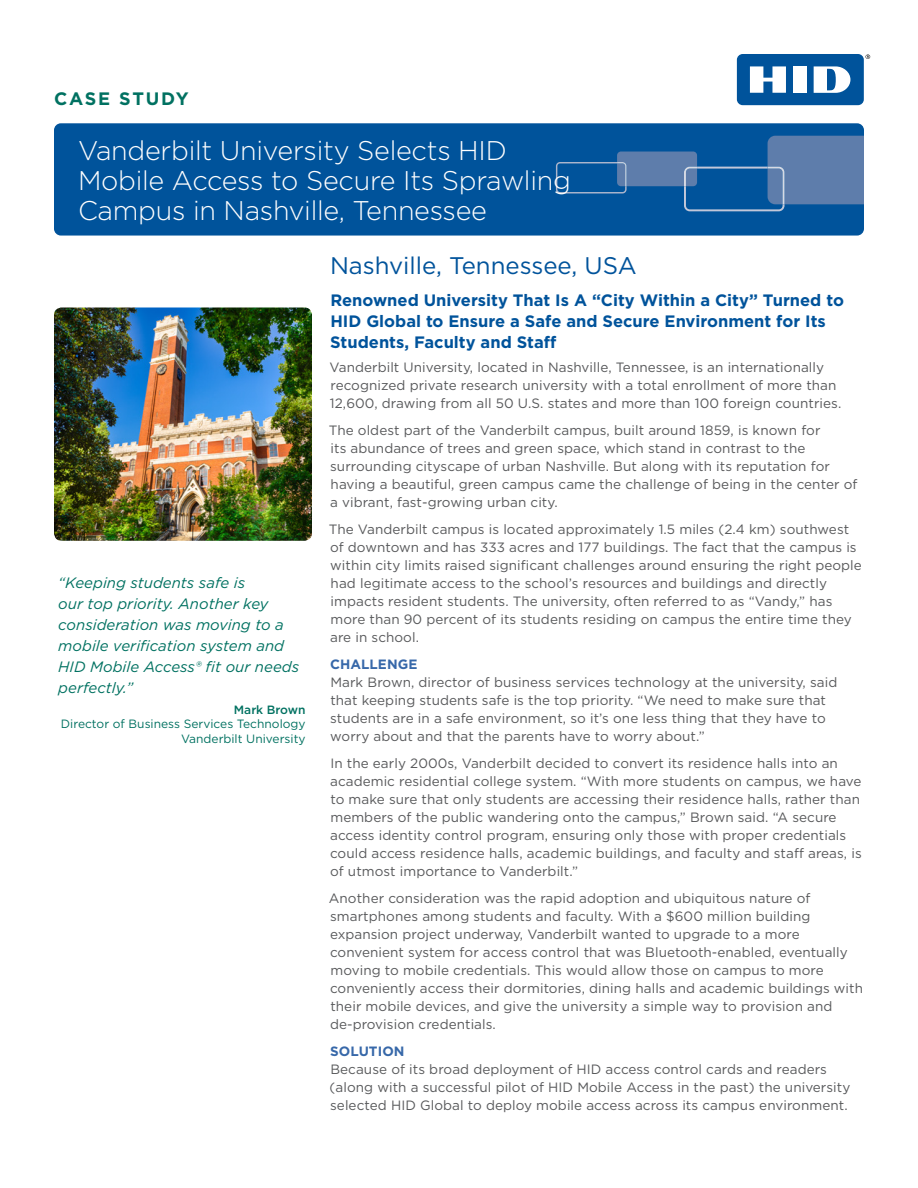
<style>
.page{position:relative;width:918px;height:1188px;background:#fff}
.page>*{position:absolute;margin:0;border:0;box-sizing:border-box;transform-origin:0 0}
.t1{font:300 27px/30px "Gotham";letter-spacing:-.01em;color:#fff}
.t2{font:24px "Gotham";color:#00539b}
.t3{font:700 18px "Gotham";letter-spacing:.1em;color:#007161}
.Section_sub_heads__b{font:700 16.5px/21px "Gotham";color:#00539b}
.t4{font:italic 15px/21px "Gotham";color:#007161}
.Body{font:13.5px/18px "Gotham";letter-spacing:.005em;color:#58595b}
.Body-2{font:700 13.5px "Gotham";letter-spacing:.005em;color:#3768a9}
.t5{font:12px "Gotham";color:#007161}
.t6{font:500 12px "Gotham";color:#007161}
</style>
<div class="page">
<div style="left:54px;top:123px;width:810px;height:113px;background:#00539b;border-radius:7px"></div>
<svg style="left:556px;top:136px;width:308px;height:75px"></svg>
<svg style="left:866px;top:54px;width:4px;height:5px"></svg>
<div style="left:737px;top:54px;width:127px;height:51px;background:#00539b;border-radius:6px"></div>
<div style="left:793px;top:66px;width:14px;height:27px;background:#fff"></div>
<svg style="left:750px;top:66px;width:36px;height:27px"></svg>
<svg style="left:814px;top:66px;width:36px;height:27px"></svg>
<img style="left:54px;top:308px;width:258px;height:233px">
<h3 class="t3" style="left:54px;top:87px;width:136px">CASE STUDY</h3>
<p class="t1" style="left:78px;top:135px;width:494px">Vanderbilt University Selects HID<br>Mobile Access to Secure Its Sprawling<br>Campus in Nashville, Tennessee</p>
<p class="t4" style="left:58px;top:572px;width:242px">“Keeping students safe is<br>our top priority. Another key consideration was moving to a mobile verification system and<br>HID Mobile Access® fit our needs perfectly.”</p>
<p class="t6" style="left:234px;top:702px;width:73px">Mark Brown</p>
<p class="t5" style="left:61px;top:716px;width:246px">Director of Business Services Technology</p>
<p class="t5" style="left:181px;top:731px;width:126px">Vanderbilt University</p>
<p class="t2" style="left:330px;top:250px;width:308px">Nashville, Tennessee, USA</p>
<p class="Section_sub_heads__b" style="left:330px;top:289px;width:515px">Renowned University That Is A “City Within a City” Turned to<br>HID Global to Ensure a Safe and Secure Environment for Its<br>Students, Faculty and Staff</p>
<p class="Body" style="left:330px;top:358px;width:513px">Vanderbilt University, located in Nashville, Tennessee, is an internationally recognized private research university with a total enrollment of more than<br>12,600, drawing from all 50 U.S. states and more than 100 foreign countries.</p>
<p class="Body" style="left:329px;top:421px;width:530px">The oldest part of the Vanderbilt campus, built around 1859, is known for<br>its abundance of trees and green space, which stand in contrast to the surrounding cityscape of urban Nashville. But along with its reputation for having a beautiful, green campus came the challenge of being in the center of a vibrant, fast-growing urban city.</p>
<p class="Body" style="left:329px;top:520px;width:535px">The Vanderbilt campus is located approximately 1.5 miles (2.4 km) southwest of downtown and has 333 acres and 177 buildings. The fact that the campus is within city limits raised significant challenges around ensuring the right people had legitimate access to the school’s resources and buildings and directly impacts resident students. The university, often referred to as “Vandy,” has more than 90 percent of its students residing on campus the entire time they are in school.</p>
<p class="Body-2" style="left:330px;top:655px;width:89px">CHALLENGE</p>
<p class="Body" style="left:330px;top:673px;width:509px">Mark Brown, director of business services technology at the university, said that keeping students safe is the top priority. “We need to make sure that students are in a safe environment, so it’s one less thing that they have to worry about and that the parents have to worry about.”</p>
<p class="Body" style="left:330px;top:754px;width:533px">In the early 2000s, Vanderbilt decided to convert its residence halls into an academic residential college system. “With more students on campus, we have to make sure that only students are accessing their residence halls, rather than members of the public wandering onto the campus,” Brown said. “A secure access identity control program, ensuring only those with proper credentials could access residence halls, academic buildings, and faculty and staff areas, is of utmost importance to Vanderbilt.”</p>
<p class="Body" style="left:329px;top:889px;width:536px">Another consideration was the rapid adoption and ubiquitous nature of smartphones among students and faculty. With a $600 million building expansion project underway, Vanderbilt wanted to upgrade to a more convenient system for access control that was Bluetooth-enabled, eventually moving to mobile credentials. This would allow those on campus to more conveniently access their dormitories, dining halls and academic buildings with their mobile devices, and give the university a simple way to provision and de-provision credentials.</p>
<p class="Body-2" style="left:330px;top:1042px;width:76px">SOLUTION</p>
<p class="Body" style="left:330px;top:1060px;width:522px">Because of its broad deployment of HID access control cards and readers (along with a successful pilot of HID Mobile Access in the past) the university selected HID Global to deploy mobile access across its campus environment.</p>
</div>
